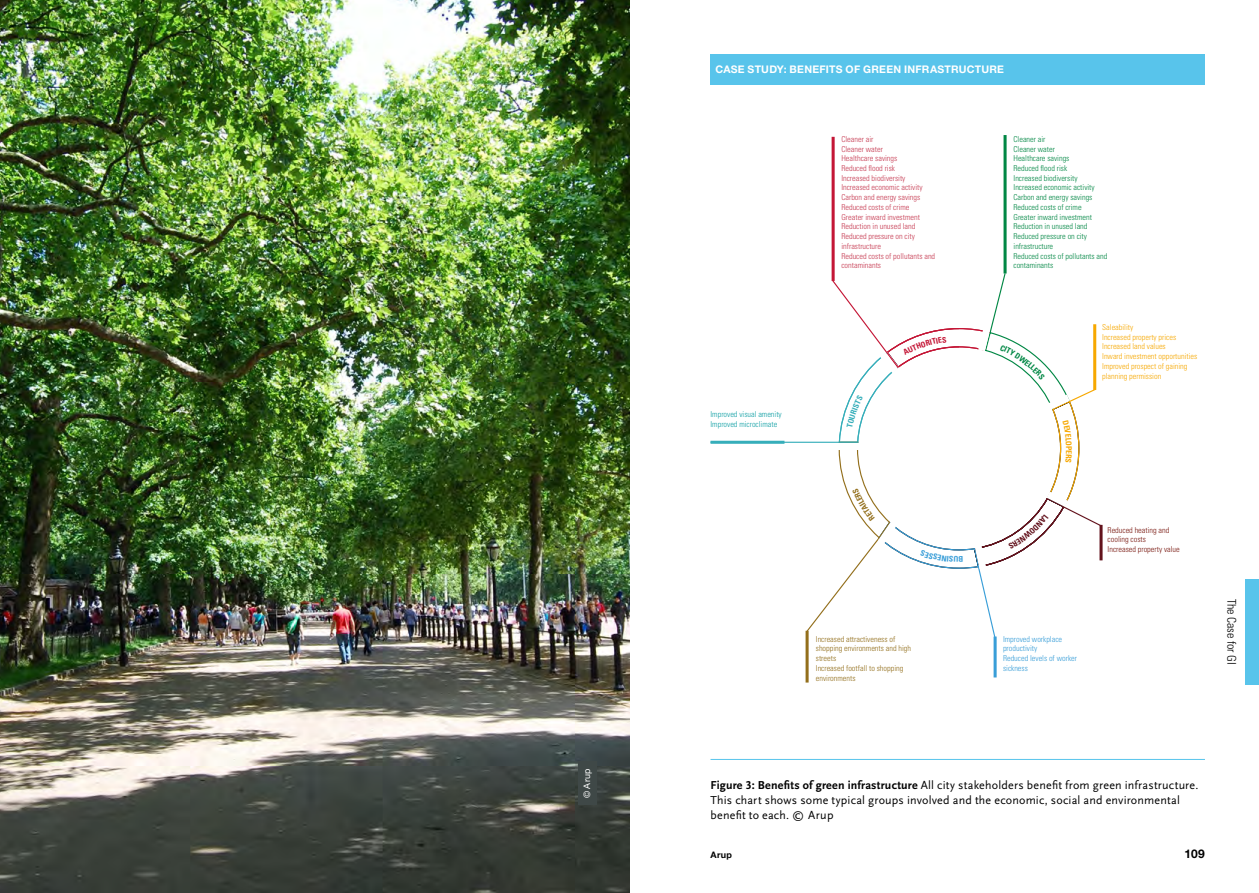
<style>
.page{position:relative;width:1259px;height:893px;background:#fff}
.page>*{position:absolute;margin:0;border:0;box-sizing:border-box;transform-origin:0 0}
.t1{font:12px/15px "Scala Sans LF";letter-spacing:.015em;color:#000}
.t2{font:300 condensed 12px "Univers LT Std";letter-spacing:-.005em;color:#000}
.t3{font:700 12px "Helvetica Neue LT Std";color:#000}
.t4{font:700 10.5px "Helvetica Neue LT Std";letter-spacing:.025em;color:#fff}
.t5{font:9px "Helvetica Neue LT Std";color:#fff}
.t6{font:700 9px "Helvetica Neue LT Std";color:#000}
.t7{font:300 condensed 8.1px/9.8px "Univers LT Std";color:#c63a51}
.t8{font:300 condensed 8.1px/9.8px "Univers LT Std";color:#008744}
.t9{font:300 condensed 8.1px/9.8px "Univers LT Std";color:#f7a800}
.t10{font:300 condensed 8.1px/9.8px "Univers LT Std";color:#936f1c}
.t11{font:300 condensed 8.1px/9.8px "Univers LT Std";color:#399ed8}
.t12{font:300 condensed 8.1px/9.8px "Univers LT Std";color:#78170f}
.t13{font:300 condensed 8.1px/9.8px "Univers LT Std";color:#11a0a5}
.s1{font-weight:700}
</style>
<div class="page">
<hr style="left:1003px;top:135px;width:3px;height:139px;background:#008744">
<hr style="left:993px;top:636px;width:3px;height:41px;background:#399ed8">
<hr style="left:805px;top:631px;width:3px;height:52px;background:#936f1c">
<hr style="left:710px;top:441px;width:74px;height:3px;background:#36aeba">
<hr style="left:831px;top:137px;width:3px;height:144px;background:#c41636">
<hr style="left:710px;top:442px;width:148px;height:1px;background:#36aeba">
<img style="left:0;top:0;width:629px;height:893px">
<div style="left:578px;top:762px;width:19px;height:43px;background:#3f4847"></div>
<div style="left:1245px;top:579px;width:14px;height:105px;background:#58c4eb"></div>
<hr style="left:710px;top:759px;width:495px;height:1px;background:#58c4eb">
<div style="left:710px;top:54px;width:494px;height:30px;background:#58c4eb"></div>
<svg style="left:805px;top:272px;width:298px;height:367px"></svg>
<p class="t5" style="left:582px;top:798px;width:31px;rotate:-90deg">© Arup</p>
<p class="t4" style="left:715px;top:63px;width:290px">CASE STUDY: BENEFITS OF GREEN INFRASTRUCTURE</p>
<p class="t7" style="left:841px;top:134px;width:95px">Cleaner air<br>Cleaner water<br>Healthcare savings<br>Reduced flood risk<br>Increased biodiversity<br>Increased economic activity<br>Carbon and energy savings<br>Reduced costs of crime<br>Greater inward investment<br>Reduction in unused land<br>Reduced pressure on city infrastructure<br>Reduced costs of pollutants and contaminants</p>
<p class="t8" style="left:1013px;top:134px;width:95px">Cleaner air<br>Cleaner water<br>Healthcare savings<br>Reduced flood risk<br>Increased biodiversity<br>Increased economic activity<br>Carbon and energy savings<br>Reduced costs of crime<br>Greater inward investment<br>Reduction in unused land<br>Reduced pressure on city infrastructure<br>Reduced costs of pollutants and contaminants</p>
<p class="t13" style="left:710px;top:409px;width:73px">Improved visual amenity<br>Improved microclimate</p>
<p class="t9" style="left:1102px;top:322px;width:97px">Saleability<br>Increased property prices<br>Increased land values<br>Inward investment opportunities<br>Improved prospect of gaining planning permission</p>
<p class="t10" style="left:816px;top:634px;width:97px">Increased attractiveness of shopping environments and high streets<br>Increased footfall to shopping environments</p>
<p class="t12" style="left:1107px;top:525px;width:74px">Reduced heating and cooling costs<br>Increased property value</p>
<p class="t11" style="left:1003px;top:634px;width:75px">Improved workplace productivity<br>Reduced levels of worker sickness</p>
<h1 class="t2" style="left:1239px;top:599px;width:67px;rotate:90deg">The Case for GI</h1>
<h1 class="t1" style="left:710px;top:778px;width:489px"><span class="s1">Figure 3: Benefits of green infrastructure</span> All city stakeholders benefit from green infrastructure.<br>This chart shows some typical groups involved and the economic, social and environmental benefit to each. © Arup</h1>
<p class="t6" style="left:710px;top:849px;width:23px">Arup</p>
<h1 class="t3" style="left:1184px;top:847px;width:22px">109</h1>
</div>
